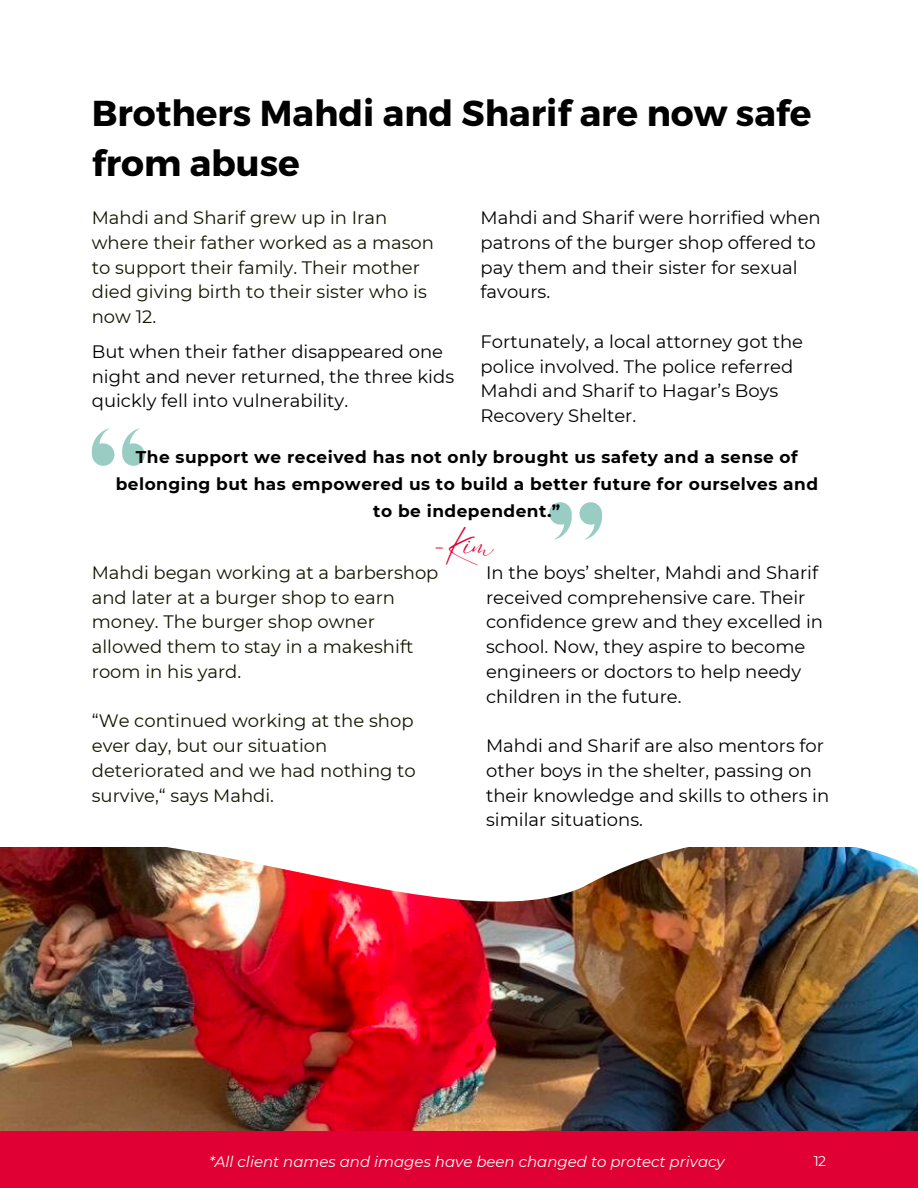
<style>
.page{position:relative;width:918px;height:1188px;background:#fff}
.page>*{position:absolute;margin:0;border:0;box-sizing:border-box;transform-origin:0 0}
.t1{font:700 36px/49.5px "Montserrat";color:#000}
.t2{font:27.75px "Eyesome Script";color:#e00034}
.t3{font:18px/24.8px "Montserrat";color:#000}
.t4{font:18px/24.8px "Montserrat";color:#131500}
.t5{font:700 16.95px/27px "Montserrat";letter-spacing:.03em;color:#000;text-align:center}
.t6{font:italic 15px "Montserrat";color:#fffefb}
.t7{font:14.1px "Montserrat";color:#fffefb}
</style>
<div class="page">
<img style="left:0;top:848px;width:918px;height:283px">
<div style="left:0;top:1131px;width:918px;height:57px;background:#e00034"></div>
<svg style="left:92px;top:428px;width:22px;height:38px"></svg>
<svg style="left:122px;top:428px;width:23px;height:38px"></svg>
<svg style="left:579px;top:502px;width:23px;height:38px"></svg>
<svg style="left:549px;top:502px;width:23px;height:38px"></svg>
<h1 class="t1" style="left:92px;top:87px;width:721px">Brothers Mahdi and Sharif are now safe from abuse</h1>
<h4 class="t4" style="left:92px;top:205px;width:344px">Mahdi and Sharif grew up in Iran where their father worked as a mason to support their family. Their mother died giving birth to their sister who is now 12.</h4>
<h4 class="t3" style="left:481px;top:205px;width:342px">Mahdi and Sharif were horrified when patrons of the burger shop offered to pay them and their sister for sexual favours.</h4>
<p class="t3" style="left:481px;top:329px;width:324px">Fortunately, a local attorney got the police involved. The police referred<br>Mahdi and Sharif to Hagar’s Boys<br>Recovery Shelter.</p>
<p class="t3" style="left:92px;top:339px;width:364px">But when their father disappeared one night and never returned, the three kids quickly fell into vulnerability.</p>
<h4 class="t5" style="left:116px;top:443px;width:704px">The support we received has not only brought us safety and a sense of belonging but has empowered us to build a better future for ourselves and to be independent.”</h4>
<h4 class="t2" style="left:434px;top:527px;width:61px">-Kim</h4>
<h4 class="t3" style="left:486px;top:560px;width:339px">In the boys’ shelter, Mahdi and Sharif received comprehensive care. Their confidence grew and they excelled in school. Now, they aspire to become engineers or doctors to help needy children in the future.</h4>
<h4 class="t3" style="left:486px;top:733px;width:345px">Mahdi and Sharif are also mentors for other boys in the shelter, passing on their knowledge and skills to others in similar situations.</h4>
<h2 class="t4" style="left:92px;top:560px;width:348px">Mahdi began working at a barbershop and later at a burger shop to earn money. The burger shop owner allowed them to stay in a makeshift room in his yard.</h2>
<h4 class="t4" style="left:92px;top:709px;width:326px">“We continued working at the shop ever day, but our situation deteriorated and we had nothing to survive,“ says Mahdi.</h4>
<h4 class="t6" style="left:209px;top:1152px;width:517px">*All client names and images have been changed to protect privacy</h4>
<h3 class="t7" style="left:814px;top:1152px;width:14px">12</h3>
</div>
